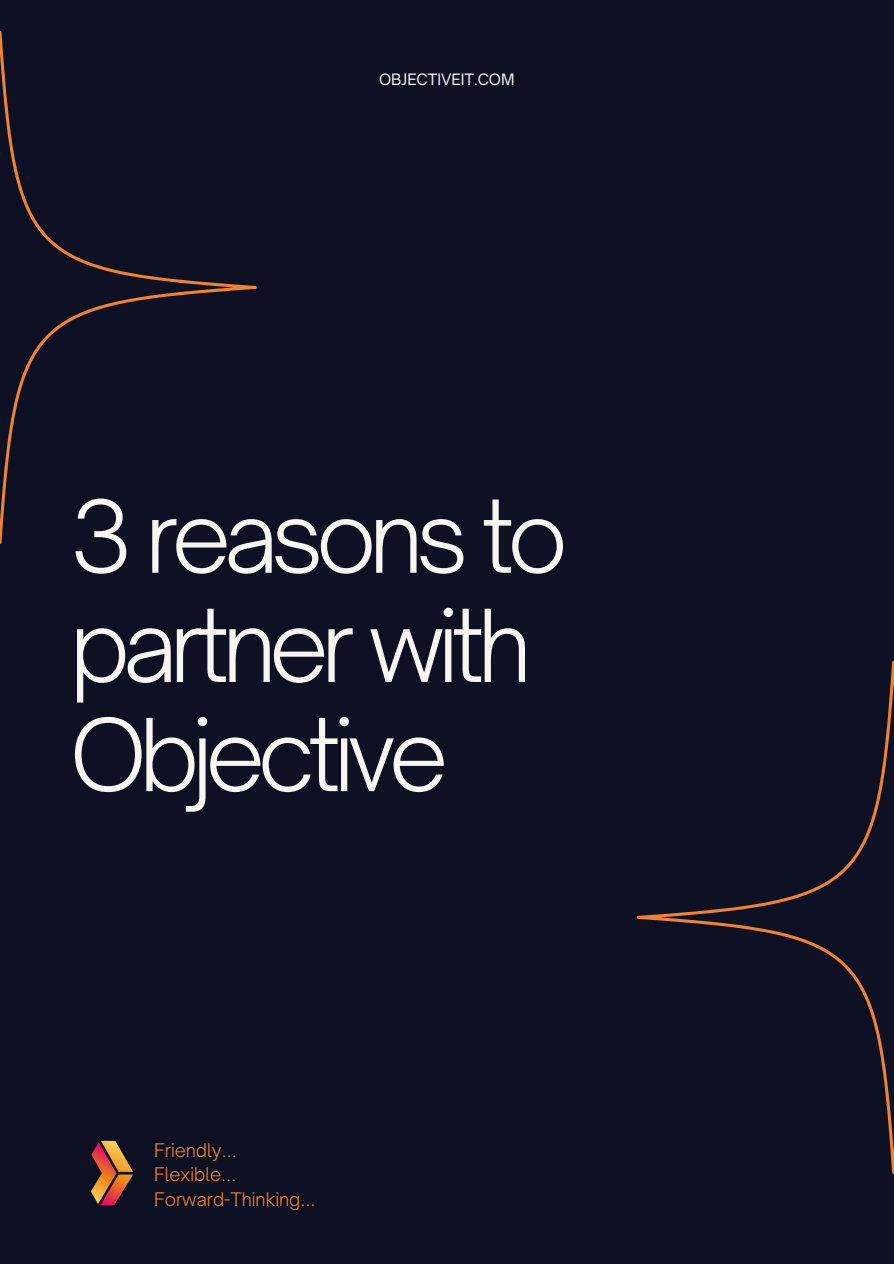
<style>
.page{position:relative;width:894px;height:1264px;background:#fff}
.page>*{position:absolute;margin:0;border:0;box-sizing:border-box;transform-origin:0 0}
.t1{font:300 96px/109.2px "Open Sauce One";letter-spacing:-.07em;color:#f8f6f1}
.t2{font:300 18px/24.8px "Open Sauce One";color:#f08233}
.t3{font:15px "Open Sauce One";color:#f8f6f1}
</style>
<div class="page">
<div style="left:0;top:0;width:893px;height:1263px;background:#0e1123"></div>
<svg style="left:0;top:31px;width:256px;height:513px"></svg>
<svg style="left:636px;top:661px;width:257px;height:512px"></svg>
<img style="left:91px;top:1140px;width:42px;height:66px">
<p class="t3" style="left:379px;top:70px;width:137px">OBJECTIVEIT.COM</p>
<p class="t1" style="left:70px;top:481px;width:499px">3 reasons to partner with<br>Objective</p>
<p class="t2" style="left:154px;top:1137px;width:163px">Friendly...<br>Flexible...<br>Forward-Thinking...</p>
</div>
